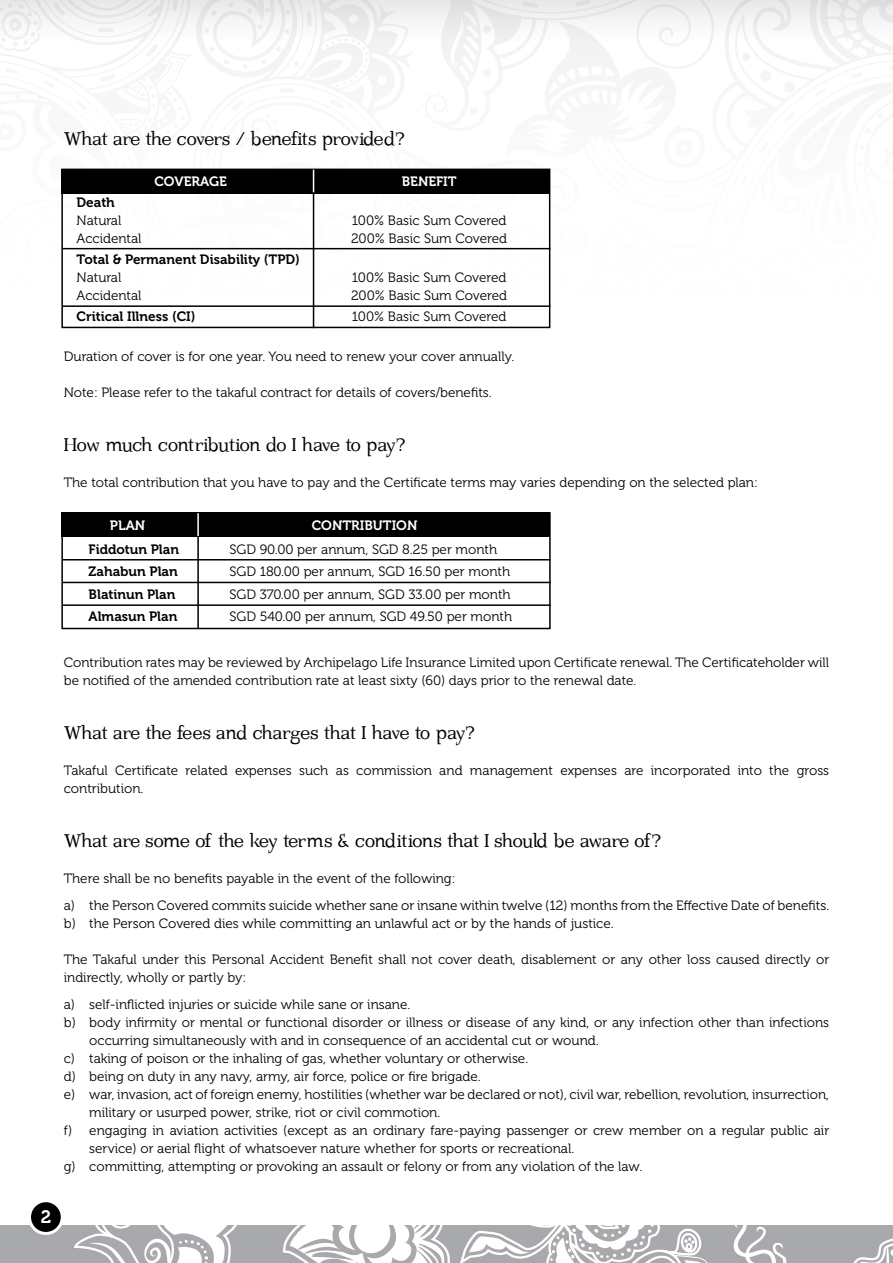
<style>
.page{position:relative;width:893px;height:1263px;background:#fff}
.page>*{position:absolute;margin:0;border:0;box-sizing:border-box;transform-origin:0 0}
.t1{font:21px "Imprimerie";letter-spacing:-.055em;color:#000}
.t2{font:18px "Museo 700";color:#fff}
.t3{font:13.5px/18px "Museo 300";color:#000}
.t4{font:13.5px "Museo 700";color:#000}
.t5{font:13.5px "Museo 700";color:#fff}
</style>
<div class="page">
<div style="left:0;top:0;width:893px;height:43px;background:linear-gradient(to bottom,#e4e4e5,#fbfcfc)"></div>
<div style="left:505px;top:0;width:388px;height:357px;background:linear-gradient(to bottom,#f6f6f7,#fff)"></div>
<div style="left:0;top:1225px;width:893px;height:38px;background:#a7a9ac"></div>
<svg style="left:74px;top:1225px;width:634px;height:38px"></svg>
<svg style="left:733px;top:1225px;width:54px;height:38px"></svg>
<svg style="left:853px;top:1238px;width:40px;height:25px"></svg>
<div style="left:30px;top:1201px;width:32px;height:32px;background:#000;border-radius:50%"></div>
<div style="left:28px;top:1199px;width:36px;height:36px;border:3px solid #fff;border-radius:50%"></div>
<div style="left:61px;top:169px;width:489px;height:24px;background:#000"></div>
<div style="left:61px;top:169px;width:489px;height:159px;border:2px solid #000"></div>
<svg style="left:313px;top:170px;width:1px;height:22px"></svg>
<hr style="left:313px;top:192px;width:1px;height:136px;background:#000">
<hr style="left:63px;top:248px;width:487px;height:1px;background:#000">
<hr style="left:63px;top:305px;width:487px;height:2px;background:#000">
<div style="left:61px;top:513px;width:489px;height:24px;background:#000"></div>
<div style="left:61px;top:512px;width:490px;height:117px;border:2px solid #000"></div>
<hr style="left:197px;top:513px;width:2px;height:23px;background:#fff">
<hr style="left:197px;top:536px;width:2px;height:93px;background:#000">
<hr style="left:63px;top:559px;width:488px;height:1px;background:#000">
<hr style="left:63px;top:604px;width:488px;height:2px;background:#000">
<hr style="left:63px;top:582px;width:488px;height:1px;background:#000">
<h1 class="t1" style="left:64px;top:128px;width:343px">What are the covers / benefits provided?</h1>
<p class="t5" style="left:154px;top:174px;width:74px">COVERAGE</p>
<p class="t5" style="left:402px;top:174px;width:57px">BENEFIT</p>
<p class="t4" style="left:77px;top:195px;width:40px">Death</p>
<p class="t3" style="left:77px;top:212px;width:46px">Natural</p>
<p class="t3" style="left:352px;top:212px;width:156px">100% Basic Sum Covered</p>
<p class="t3" style="left:77px;top:230px;width:66px">Accidental</p>
<p class="t3" style="left:351px;top:230px;width:158px">200% Basic Sum Covered</p>
<p class="t4" style="left:77px;top:252px;width:225px">Total &amp; Permanent Disability (TPD)</p>
<p class="t3" style="left:77px;top:269px;width:46px">Natural</p>
<p class="t3" style="left:352px;top:269px;width:156px">100% Basic Sum Covered</p>
<p class="t3" style="left:77px;top:287px;width:66px">Accidental</p>
<p class="t3" style="left:351px;top:287px;width:158px">200% Basic Sum Covered</p>
<p class="t4" style="left:77px;top:309px;width:121px">Critical Illness (CI)</p>
<p class="t3" style="left:352px;top:308px;width:156px">100% Basic Sum Covered</p>
<p class="t3" style="left:64px;top:347px;width:452px">Duration of cover is for one year. You need to renew your cover annually.</p>
<p class="t3" style="left:64px;top:383px;width:429px">Note: Please refer to the takaful contract for details of covers/benefits.</p>
<h1 class="t1" style="left:64px;top:434px;width:344px">How much contribution do I have to pay?</h1>
<p class="t3" style="left:64px;top:473px;width:696px">The total contribution that you have to pay and the Certificate terms may varies depending on the selected plan:</p>
<p class="t5" style="left:110px;top:518px;width:37px">PLAN</p>
<p class="t5" style="left:312px;top:518px;width:107px">CONTRIBUTION</p>
<p class="t4" style="left:89px;top:542px;width:92px">Fiddotun Plan</p>
<p class="t3" style="left:230px;top:540px;width:269px">SGD 90.00 per annum, SGD 8.25 per month</p>
<p class="t4" style="left:89px;top:564px;width:91px">Zahabun Plan</p>
<p class="t3" style="left:230px;top:563px;width:282px">SGD 180.00 per annum, SGD 16.50 per month</p>
<p class="t4" style="left:89px;top:587px;width:88px">Blatinun Plan</p>
<p class="t3" style="left:230px;top:585px;width:283px">SGD 370.00 per annum, SGD 33.00 per month</p>
<p class="t4" style="left:89px;top:609px;width:90px">Almasun Plan</p>
<p class="t3" style="left:230px;top:608px;width:284px">SGD 540.00 per annum, SGD 49.50 per month</p>
<p class="t3" style="left:64px;top:653px;width:767px">Contribution rates may be reviewed by Archipelago Life Insurance Limited upon Certificate renewal. The Certificateholder will be notified of the amended contribution rate at least sixty (60) days prior to the renewal date.</p>
<h1 class="t1" style="left:64px;top:722px;width:413px">What are the fees and charges that I have to pay?</h1>
<p class="t3" style="left:64px;top:761px;width:767px">Takaful Certificate related expenses such as commission and management expenses are incorporated into the gross contribution.</p>
<h1 class="t1" style="left:64px;top:830px;width:599px">What are some of the key terms &amp; conditions that I should be aware of?</h1>
<p class="t3" style="left:64px;top:865px;width:767px;line-height:27px">There shall be no benefits payable in the event of the following:<br>a) the Person Covered commits suicide whether sane or insane within twelve (12) months from the Effective Date of benefits.</p>
<p class="t3" style="left:64px;top:914px;width:551px">b) the Person Covered dies while committing an unlawful act or by the hands of justice.</p>
<p class="t3" style="left:64px;top:950px;width:767px">The Takaful under this Personal Accident Benefit shall not cover death, disablement or any other loss caused directly or indirectly, wholly or partly by:</p>
<p class="t3" style="left:64px;top:995px;width:348px">a) self-inflicted injuries or suicide while sane or insane.</p>
<p class="t3" style="left:64px;top:1013px;width:767px">b) body infirmity or mental or functional disorder or illness or disease of any kind, or any infection other than infections</p>
<p class="t3" style="left:89px;top:1031px;width:511px">occurring simultaneously with and in consequence of an accidental cut or wound.</p>
<p class="t3" style="left:64px;top:1049px;width:466px">c) taking of poison or the inhaling of gas, whether voluntary or otherwise.</p>
<p class="t3" style="left:64px;top:1067px;width:419px">d) being on duty in any navy, army, air force, police or fire brigade.</p>
<p class="t3" style="left:64px;top:1085px;width:767px">e) war, invasion, act of foreign enemy, hostilities (whether war be declared or not), civil war, rebellion, revolution, insurrection,</p>
<p class="t3" style="left:89px;top:1103px;width:353px">military or usurped power, strike, riot or civil commotion.</p>
<p class="t3" style="left:64px;top:1121px;width:767px">f) engaging in aviation activities (except as an ordinary fare-paying passenger or crew member on a regular public air</p>
<p class="t3" style="left:89px;top:1139px;width:486px">service) or aerial flight of whatsoever nature whether for sports or recreational.</p>
<p class="t3" style="left:64px;top:1157px;width:580px">g) committing, attempting or provoking an assault or felony or from any violation of the law.</p>
<h2 class="t2" style="left:41px;top:1206px;width:12px">2</h2>
</div>
